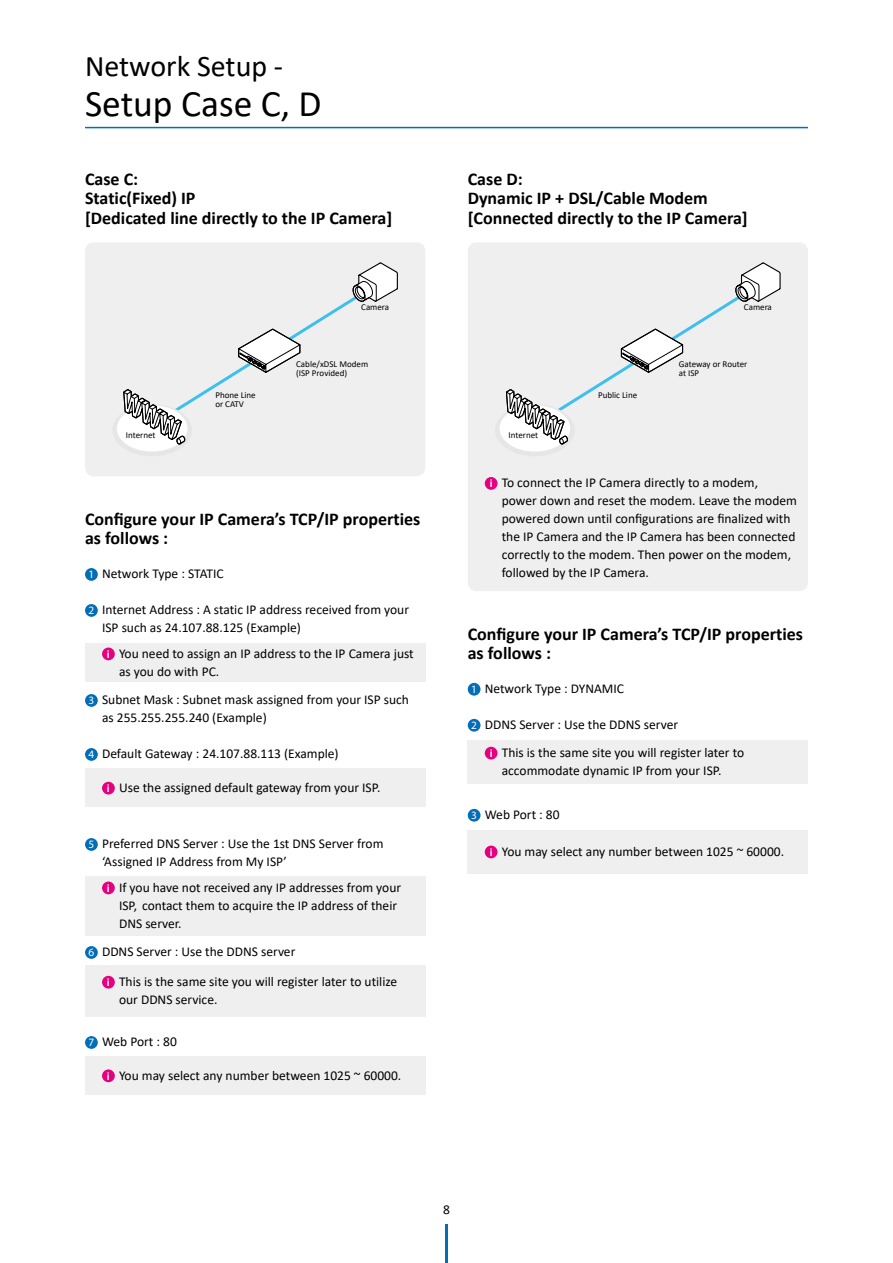
<style>
.page{position:relative;width:893px;height:1263px;background:#fff}
.page>*{position:absolute;margin:0;border:0;box-sizing:border-box;transform-origin:0 0}
.t1{font:37.5px "Calibri";color:#000}
.t2{font:30px "Calibri";color:#000}
.t3{font:700 18px/19.5px "Calibri";color:#000}
.t4{font:13.5px/18px "Calibri";color:#000}
.t5{font:9px/9px "Calibri";color:#000}
.s1{font-family:"Myriad Pro";font-size:11.25px;color:#fff}
.s2{font-family:"Myriad Pro";font-weight:600;font-size:11.25px;color:#fff}
</style>
<div class="page">
<hr style="left:85px;top:127px;width:723px;height:1px;background:#036eb8">
<hr style="left:445px;top:1225px;width:3px;height:38px;background:#036eb8">
<div style="left:85px;top:242px;width:340px;height:234px;background:#efefef;border-radius:9px"></div>
<div style="left:112px;top:404px;width:80px;height:52px;background:#e6e6e6;border-radius:50%"></div>
<div style="left:117px;top:405px;width:70px;height:47px;background:#fff;border-radius:50%"></div>
<svg style="left:123px;top:262px;width:275px;height:190px"></svg>
<div style="left:85px;top:568px;width:13px;height:13px;background:#036eb8;border-radius:50%"></div>
<div style="left:85px;top:604px;width:13px;height:13px;background:#036eb8;border-radius:50%"></div>
<div style="left:85px;top:694px;width:13px;height:13px;background:#036eb8;border-radius:50%"></div>
<div style="left:85px;top:748px;width:13px;height:13px;background:#036eb8;border-radius:50%"></div>
<div style="left:85px;top:838px;width:13px;height:13px;background:#036eb8;border-radius:50%"></div>
<div style="left:85px;top:946px;width:13px;height:13px;background:#036eb8;border-radius:50%"></div>
<div style="left:85px;top:1036px;width:13px;height:13px;background:#036eb8;border-radius:50%"></div>
<div style="left:468px;top:683px;width:12px;height:13px;background:#036eb8;border-radius:50%"></div>
<div style="left:468px;top:719px;width:12px;height:13px;background:#036eb8;border-radius:50%"></div>
<div style="left:468px;top:809px;width:12px;height:13px;background:#036eb8;border-radius:50%"></div>
<div style="left:468px;top:242px;width:340px;height:349px;background:#efefef;border-radius:9px"></div>
<div style="left:495px;top:404px;width:80px;height:52px;background:#e6e6e6;border-radius:50%"></div>
<div style="left:500px;top:405px;width:70px;height:47px;background:#fff;border-radius:50%"></div>
<svg style="left:506px;top:262px;width:275px;height:190px"></svg>
<div style="left:485px;top:477px;width:12px;height:13px;background:#e4007f;border-radius:50%"></div>
<div style="left:85px;top:643px;width:340px;height:39px;background:#efefef"></div>
<div style="left:102px;top:647px;width:13px;height:13px;background:#e4007f;border-radius:50%"></div>
<div style="left:468px;top:740px;width:340px;height:43px;background:#efefef"></div>
<div style="left:485px;top:747px;width:12px;height:12px;background:#e4007f;border-radius:50%"></div>
<div style="left:468px;top:830px;width:340px;height:43px;background:#efefef"></div>
<div style="left:485px;top:845px;width:12px;height:13px;background:#e4007f;border-radius:50%"></div>
<div style="left:85px;top:876px;width:340px;height:59px;background:#efefef"></div>
<div style="left:102px;top:881px;width:13px;height:13px;background:#e4007f;border-radius:50%"></div>
<div style="left:85px;top:965px;width:340px;height:51px;background:#efefef"></div>
<div style="left:102px;top:976px;width:13px;height:12px;background:#e4007f;border-radius:50%"></div>
<div style="left:85px;top:769px;width:340px;height:38px;background:#efefef"></div>
<div style="left:102px;top:782px;width:13px;height:12px;background:#e4007f;border-radius:50%"></div>
<div style="left:85px;top:1056px;width:340px;height:38px;background:#efefef"></div>
<div style="left:102px;top:1069px;width:13px;height:13px;background:#e4007f;border-radius:50%"></div>
<h2 class="t2" style="left:85px;top:45px;width:200px">Network Setup -</h2>
<h1 class="t1" style="left:85px;top:77px;width:238px">Setup Case C, D</h1>
<h3 class="t3" style="left:85px;top:169px;width:309px">Case C:<br>Static(Fixed) IP<br>[Dedicated line directly to the IP Camera]</h3>
<h3 class="t3" style="left:468px;top:169px;width:282px">Case D:<br>Dynamic IP + DSL/Cable Modem [Connected directly to the IP Camera]</h3>
<p class="t5" style="left:361px;top:302px;width:30px">Camera</p>
<p class="t5" style="left:126px;top:431px;width:31px">Internet</p>
<p class="t5" style="left:215px;top:390px;width:42px">Phone Line or CATV</p>
<p class="t5" style="left:296px;top:359px;width:74px">Cable/xDSL Modem (ISP Provided)</p>
<h3 class="t3" style="left:85px;top:509px;width:337px">Configure your IP Camera’s TCP/IP properties as follows :</h3>
<p class="t4" style="left:89px;top:564px;width:137px"><span class="s1">1</span> Network Type : STATIC</p>
<p class="t4" style="left:102px;top:600px;width:309px;text-indent:-14px"><span class="s1">2</span> Internet Address : A static IP address received from your<br>ISP such as 24.107.88.125 (Example)</p>
<p class="t4" style="left:119px;top:644px;width:296px;text-indent:-12px"><span class="s2">i</span> You need to assign an IP address to the IP Camera just as you do with PC.</p>
<p class="t4" style="left:102px;top:690px;width:308px;text-indent:-14px"><span class="s1">3</span> Subnet Mask : Subnet mask assigned from your ISP such as 255.255.255.240 (Example)</p>
<p class="t4" style="left:89px;top:744px;width:252px"><span class="s1">4</span> Default Gateway : 24.107.88.113 (Example)</p>
<p class="t4" style="left:107px;top:778px;width:275px"><span class="s2">i</span> Use the assigned default gateway from your ISP.</p>
<p class="t4" style="left:102px;top:834px;width:283px;text-indent:-14px"><span class="s1">5</span> Preferred DNS Server : Use the 1st DNS Server from ‘Assigned IP Address from My ISP’</p>
<p class="t4" style="left:119px;top:878px;width:284px;text-indent:-12px"><span class="s2">i</span> If you have not received any IP addresses from your<br>ISP, contact them to acquire the IP address of their<br>DNS server.</p>
<p class="t4" style="left:89px;top:942px;width:208px"><span class="s1">6</span> DDNS Server : Use the DDNS server</p>
<p class="t4" style="left:119px;top:972px;width:280px;text-indent:-12px"><span class="s2">i</span> This is the same site you will register later to utilize our DDNS service.</p>
<p class="t4" style="left:89px;top:1032px;width:90px"><span class="s1">7</span> Web Port : 80</p>
<p class="t4" style="left:107px;top:1066px;width:296px"><span class="s2">i</span> You may select any number between 1025 ~ 60000.</p>
<p class="t5" style="left:744px;top:302px;width:30px">Camera</p>
<p class="t5" style="left:598px;top:390px;width:41px">Public Line</p>
<p class="t5" style="left:679px;top:359px;width:70px">Gateway or Router at ISP</p>
<p class="t5" style="left:509px;top:431px;width:31px">Internet</p>
<p class="t4" style="left:502px;top:473px;width:297px;text-indent:-12px"><span class="s2">i</span> To connect the IP Camera directly to a modem,<br>power down and reset the modem. Leave the modem powered down until configurations are finalized with the IP Camera and the IP Camera has been connected correctly to the modem. Then power on the modem, followed by the IP Camera.</p>
<h3 class="t3" style="left:468px;top:624px;width:337px">Configure your IP Camera’s TCP/IP properties as follows :</h3>
<p class="t4" style="left:471px;top:679px;width:154px"><span class="s1">1</span> Network Type : DYNAMIC</p>
<p class="t4" style="left:471px;top:715px;width:208px"><span class="s1">2</span> DDNS Server : Use the DDNS server</p>
<p class="t4" style="left:502px;top:743px;width:244px;text-indent:-12px"><span class="s2">i</span> This is the same site you will register later to accommodate dynamic IP from your ISP.</p>
<p class="t4" style="left:471px;top:805px;width:90px"><span class="s1">3</span> Web Port : 80</p>
<p class="t4" style="left:490px;top:842px;width:296px"><span class="s2">i</span> You may select any number between 1025 ~ 60000.</p>
<p class="t4" style="left:443px;top:1201px;width:8px">8</p>
</div>
